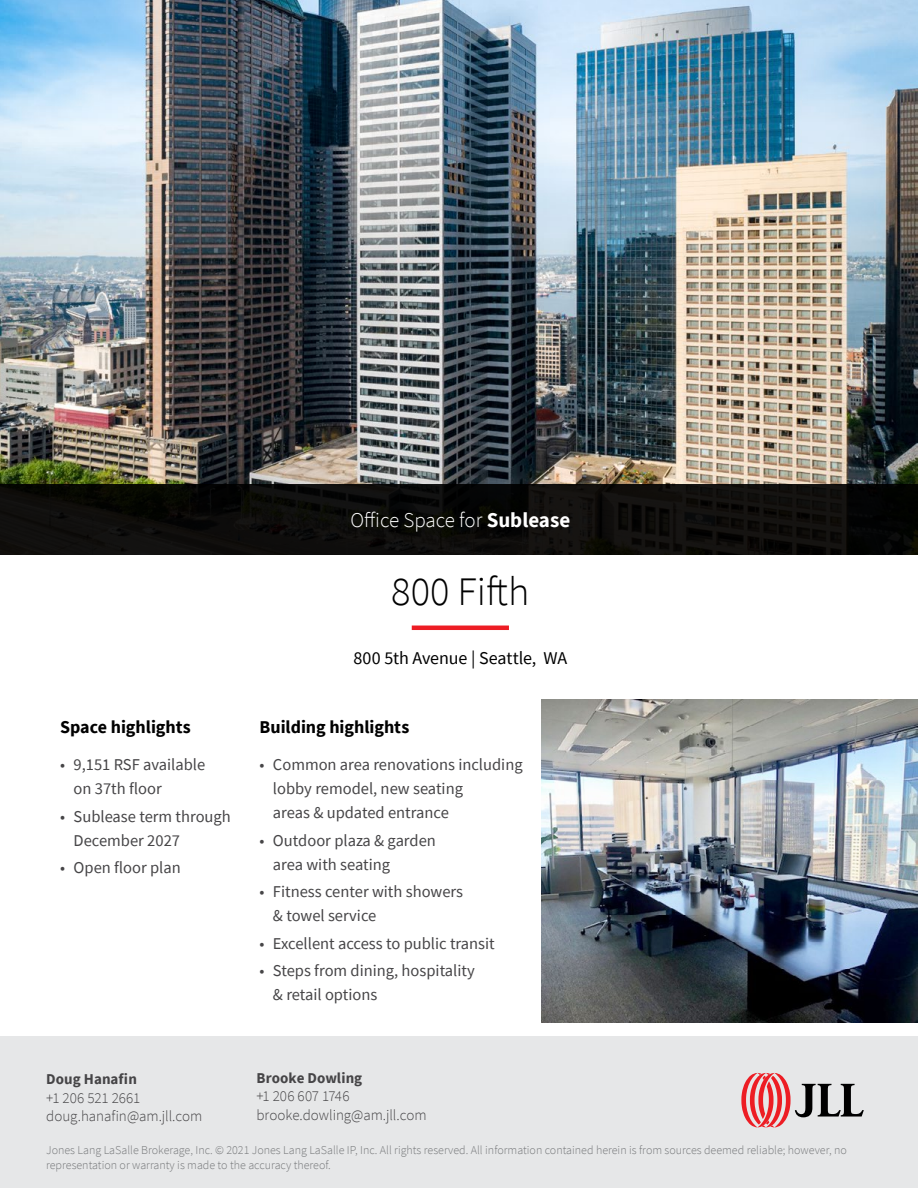
<style>
.page{position:relative;width:918px;height:1188px;background:#fff}
.page>*{position:absolute;margin:0;border:0;box-sizing:border-box;transform-origin:0 0}
.t1{font:300 40.5px "Source Sans Pro";color:#000}
.t2{font:300 21px "Source Sans Pro";color:#fff}
.t3{font:700 18px "Source Sans Pro";color:#000}
.t4{font:18px "Source Sans Pro";letter-spacing:-.01em;color:#000}
.t5{font:16.5px/24px "Source Sans Pro";color:#464547}
.t6{font:300 15px/18.6px "Source Sans Pro";letter-spacing:-.005em;color:#464547}
.t7{font:700 15px "Source Sans Pro";letter-spacing:.005em;color:#464547}
.t8{font:300 12px/15px "Source Sans Pro";color:#757779}
.s1{font-weight:700}
</style>
<div class="page">
<div style="left:0;top:1037px;width:918px;height:151px;background:#e6e7e8"></div>
<img style="left:0;top:0;width:918px;height:484px">
<hr style="left:412px;top:626px;width:97px;height:4px;background:#ed1d24">
<div style="left:0;top:484px;width:918px;height:71px;background:linear-gradient(to right,#0d0c0a,#0c0b09)"></div>
<svg style="left:741px;top:1073px;width:123px;height:54px"></svg>
<img style="left:542px;top:699px;width:375px;height:323px">
<p class="t2" style="left:350px;top:508px;width:221px">Office Space for <span class="s1">Sublease</span></p>
<h1 class="t1" style="left:391px;top:567px;width:140px">800 Fifth</h1>
<p class="t3" style="left:60px;top:714px;width:132px">Space highlights</p>
<p class="t5" style="left:74px;top:753px;width:133px;text-indent:-13px">• 9,151 RSF available on 37th floor</p>
<p class="t5" style="left:74px;top:804px;width:159px;text-indent:-13px">• Sublease term through<br>December 2027</p>
<p class="t5" style="left:60px;top:856px;width:122px">• Open floor plan</p>
<p class="t4" style="left:353px;top:646px;width:215px">800 5th Avenue | Seattle, WA</p>
<p class="t3" style="left:260px;top:714px;width:151px">Building highlights</p>
<p class="t5" style="left:273px;top:753px;width:251px;text-indent:-13px">• Common area renovations including lobby remodel, new seating<br>areas &amp; updated entrance</p>
<p class="t5" style="left:273px;top:828px;width:164px;text-indent:-13px">• Outdoor plaza &amp; garden area with seating</p>
<p class="t5" style="left:273px;top:880px;width:192px;text-indent:-13px">• Fitness center with showers &amp; towel service</p>
<p class="t5" style="left:260px;top:931px;width:237px">• Excellent access to public transit</p>
<p class="t5" style="left:273px;top:959px;width:203px;text-indent:-13px">• Steps from dining, hospitality &amp; retail options</p>
<p class="t7" style="left:256px;top:1067px;width:107px">Brooke Dowling</p>
<p class="t6" style="left:256px;top:1087px;width:172px">+1 206 607 1746 brooke.dowling@am.jll.com</p>
<p class="t8" style="left:46px;top:1143px;width:802px">Jones Lang LaSalle Brokerage, Inc. © 2021 Jones Lang LaSalle IP, Inc. All rights reserved. All information contained herein is from sources deemed reliable; however, no representation or warranty is made to the accuracy thereof.</p>
<p class="t7" style="left:46px;top:1069px;width:92px">Doug Hanafin</p>
<p class="t6" style="left:46px;top:1088px;width:158px">+1 206 521 2661 doug.hanafin@am.jll.com</p>
</div>
